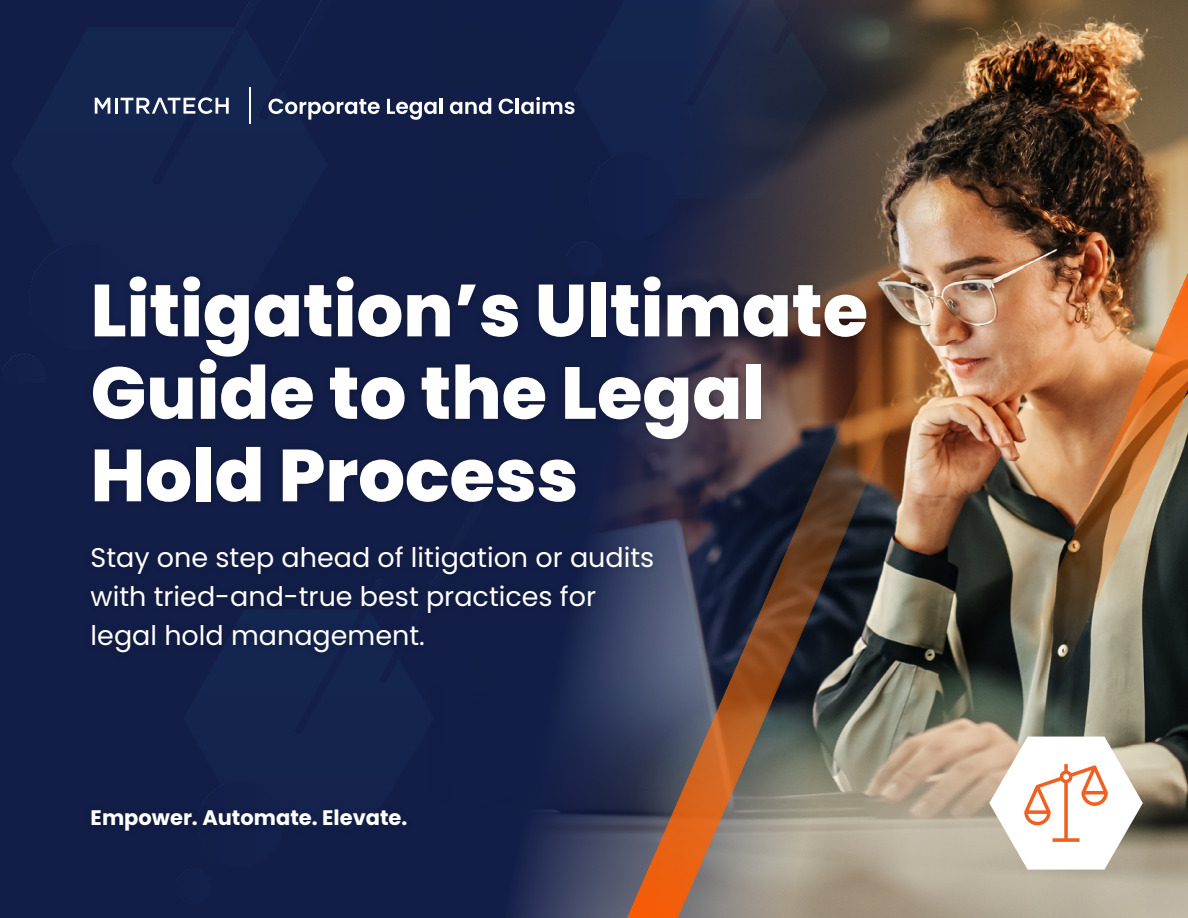
<style>
.page{position:relative;width:1188px;height:918px;background:#131e48}
.page>*{position:absolute;margin:0;border:0;box-sizing:border-box;transform-origin:0 0}
.t1{font:800 73.5px/82.5px "Poppins";color:#fff}
.t2{font:27px/39px "Poppins";color:#fff}
.t3{font:700 21px "Poppins";color:#fff}
</style>
<div class="page">
<img style="left:439px;top:0;width:749px;height:918px">
<svg style="left:989px;top:737px;width:154px;height:133px;background:#ebded4"></svg>
<img style="left:439px;top:660px;width:61px;height:243px">
<img style="left:568px;top:0;width:327px;height:276px">
<svg style="left:269px;top:99px;width:111px;height:21px"></svg>
<svg style="left:387px;top:99px;width:50px;height:21px"></svg>
<hr style="left:440px;top:98px;width:3px;height:16px;background:#fff">
<svg style="left:450px;top:98px;width:41px;height:16px"></svg>
<svg style="left:499px;top:99px;width:14px;height:15px"></svg>
<hr style="left:516px;top:98px;width:3px;height:16px;background:#fff">
<svg style="left:521px;top:97px;width:54px;height:17px"></svg>
<svg style="left:95px;top:97px;width:134px;height:17px"></svg>
<hr style="left:249px;top:87px;width:2px;height:37px;background:#fff">
<div style="left:84px;top:268px;width:790px;height:392px;background:#000;opacity:.25"></div>
<img style="left:627px;top:325px;width:301px;height:593px">
<img style="left:1008px;top:272px;width:180px;height:432px">
<h1 class="t1" style="left:91px;top:270px;width:779px">Litigation’s Ultimate<br>Guide to the Legal<br>Hold Process</h1>
<p class="t2" style="left:91px;top:539px;width:565px">Stay one step ahead of litigation or audits with tried-and-true best practices for legal hold management.</p>
<p class="t3" style="left:91px;top:806px;width:318px">Empower. Automate. Elevate.</p>
</div>
